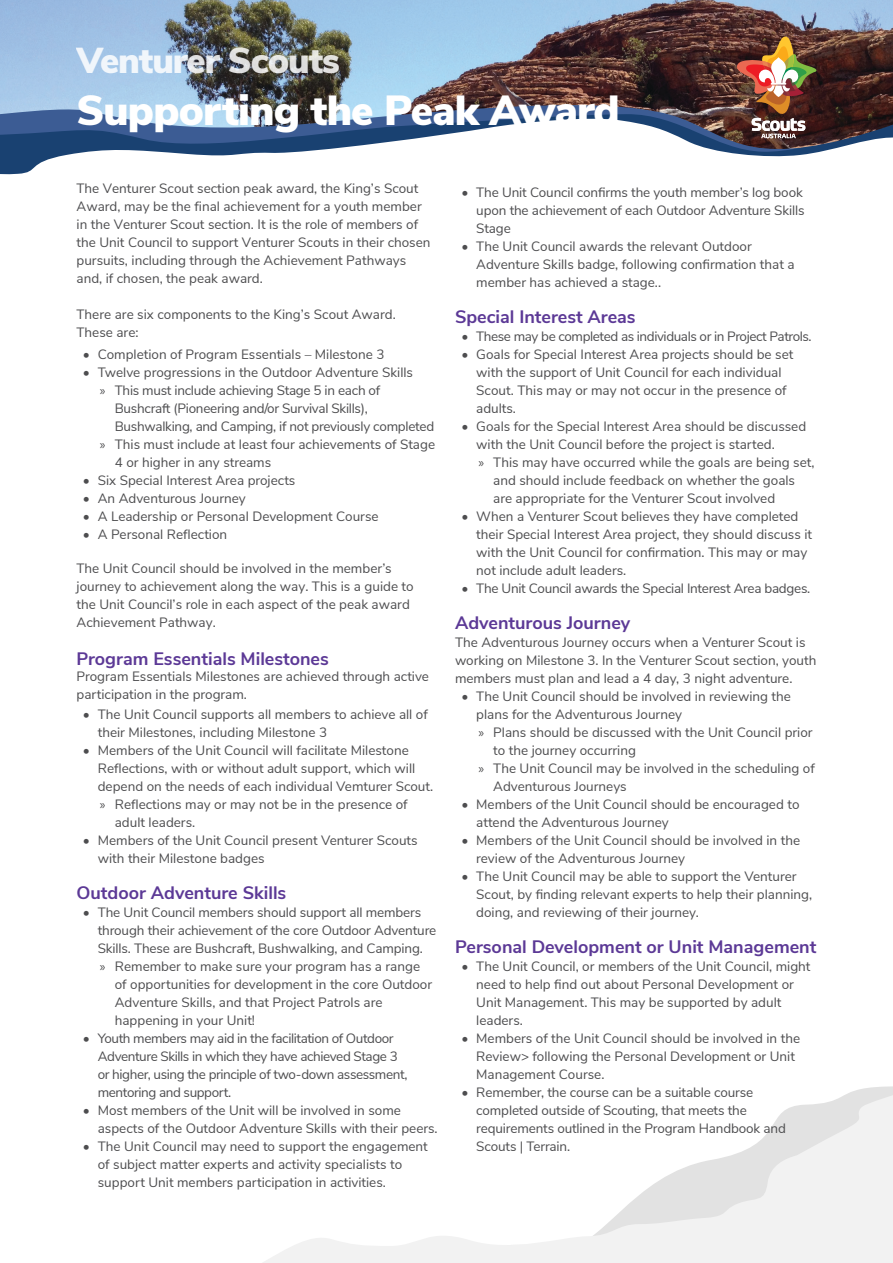
<style>
.page{position:relative;width:893px;height:1263px;background:#fff}
.page>*{position:absolute;margin:0;border:0;box-sizing:border-box;transform-origin:0 0}
.Factsheet_Title{font:900 42px "Nunito Sans";letter-spacing:-.02em;color:#fff}
.t1{font:900 36px "Nunito Sans";letter-spacing:-.03em;color:#fff}
.Subheading{font:700 18px "Nunito Sans";color:#5c3996}
.Body{font:700 18px "Nunito Sans";color:#5c3996}
.Body-2{font:13.5px/18px "Nunito Sans";color:#4d4d4f}
.Body-3{font:13.5px/18px "Nunito Sans";letter-spacing:-.03em;color:#4d4d4f}
.Body-4{font:13.5px/18px "Nunito Sans";letter-spacing:-.02em;color:#4d4d4f}
.s1{font-family:"Myriad Pro"}
</style>
<div class="page">
<svg style="left:0;top:150px;width:828px;height:25px"></svg>
<svg style="left:263px;top:1086px;width:630px;height:177px"></svg>
<img style="left:0;top:138px;width:884px;height:12px">
<img style="left:0;top:0;width:893px;height:138px">
<h2 class="t1" style="left:77px;top:34px;width:265px">Venturer Scouts</h2>
<p class="Factsheet_Title" style="left:77px;top:80px;width:545px">Supporting the Peak Award</p>
<p class="Body-2" style="left:77px;top:178px;width:355px">The Venturer Scout section peak award, the King’s Scout Award, may be the final achievement for a youth member in the Venturer Scout section. It is the role of members of the Unit Council to support Venturer Scouts in their chosen pursuits, including through the Achievement Pathways and, if chosen, the peak award.</p>
<p class="Body-2" style="left:77px;top:304px;width:321px">There are six components to the King’s Scout Award.<br>These are:</p>
<p class="Body-2" style="left:83px;top:344px;width:303px">• Completion of Program Essentials – Milestone 3</p>
<p class="Body-2" style="left:83px;top:362px;width:332px">• Twelve progressions in the Outdoor Adventure Skills</p>
<p class="Body-4" style="left:115px;top:380px;width:321px;text-indent:-15px"><span class="s1">»</span> This must include achieving Stage 5 in each of<br>Bushcraft (Pioneering and/or Survival Skills),<br>Bushwalking, and Camping, if not previously completed</p>
<p class="Body-2" style="left:115px;top:434px;width:322px;text-indent:-15px"><span class="s1">»</span> This must include at least four achievements of Stage<br>4 or higher in any streams</p>
<p class="Body-2" style="left:83px;top:470px;width:214px">• Six Special Interest Area projects</p>
<p class="Body-2" style="left:83px;top:488px;width:164px">• An Adventurous Journey</p>
<p class="Body-2" style="left:83px;top:506px;width:297px">• A Leadership or Personal Development Course</p>
<p class="Body-2" style="left:83px;top:524px;width:146px">• A Personal Reflection</p>
<p class="Body-2" style="left:77px;top:558px;width:339px">The Unit Council should be involved in the member’s journey to achievement along the way. This is a guide to the Unit Council’s role in each aspect of the peak award Achievement Pathway.</p>
<p class="Body" style="left:77px;top:645px;width:254px">Program Essentials Milestones</p>
<p class="Body-2" style="left:77px;top:666px;width:354px">Program Essentials Milestones are achieved through active participation in the program.</p>
<p class="Body-2" style="left:98px;top:704px;width:331px;text-indent:-15px">• The Unit Council supports all members to achieve all of their Milestones, including Milestone 3</p>
<p class="Body-2" style="left:98px;top:740px;width:337px;text-indent:-15px">• Members of the Unit Council will facilitate Milestone<br>Reflections, with or without adult support, which will depend on the needs of each individual Vemturer Scout.</p>
<p class="Body-2" style="left:115px;top:794px;width:294px;text-indent:-15px"><span class="s1">»</span> Reflections may or may not be in the presence of adult leaders.</p>
<p class="Body-2" style="left:98px;top:830px;width:321px;text-indent:-15px">• Members of the Unit Council present Venturer Scouts with their Milestone badges</p>
<p class="Subheading" style="left:77px;top:879px;width:211px">Outdoor Adventure Skills</p>
<p class="Body-2" style="left:98px;top:902px;width:340px;text-indent:-15px">• The Unit Council members should support all members through their achievement of the core Outdoor Adventure<br>Skills. These are Bushcraft, Bushwalking, and Camping.</p>
<p class="Body-2" style="left:115px;top:956px;width:319px;text-indent:-15px"><span class="s1">»</span> Remember to make sure your program has a range of opportunities for development in the core Outdoor Adventure Skills, and that Project Patrols are happening in your Unit!</p>
<p class="Body-3" style="left:98px;top:1028px;width:311px;text-indent:-15px">• Youth members may aid in the facilitation of Outdoor Adventure Skills in which they have achieved Stage 3 or higher, using the principle of two-down assessment, mentoring and support.</p>
<p class="Body-2" style="left:98px;top:1100px;width:341px;text-indent:-15px">• Most members of the Unit will be involved in some aspects of the Outdoor Adventure Skills with their peers.</p>
<p class="Body-2" style="left:98px;top:1136px;width:332px;text-indent:-15px">• The Unit Council may need to support the engagement of subject matter experts and activity specialists to support Unit members participation in activities.</p>
<p class="Body-2" style="left:476px;top:182px;width:330px;text-indent:-15px">• The Unit Council confirms the youth member’s log book upon the achievement of each Outdoor Adventure Skills<br>Stage</p>
<p class="Body-2" style="left:476px;top:236px;width:320px;text-indent:-15px">• The Unit Council awards the relevant Outdoor<br>Adventure Skills badge, following confirmation that a member has achieved a stage..</p>
<p class="Subheading" style="left:455px;top:303px;width:182px">Special Interest Areas</p>
<p class="Body-3" style="left:461px;top:326px;width:352px">• These may be completed as individuals or in Project Patrols.</p>
<p class="Body-2" style="left:476px;top:344px;width:319px;text-indent:-15px">• Goals for Special Interest Area projects should be set with the support of Unit Council for each individual Scout. This may or may not occur in the presence of adults.</p>
<p class="Body-2" style="left:476px;top:416px;width:331px;text-indent:-15px">• Goals for the Special Interest Area should be discussed with the Unit Council before the project is started.</p>
<p class="Body-2" style="left:493px;top:452px;width:323px;text-indent:-15px"><span class="s1">»</span> This may have occurred while the goals are being set, and should include feedback on whether the goals are appropriate for the Venturer Scout involved</p>
<p class="Body-2" style="left:476px;top:506px;width:337px;text-indent:-15px">• When a Venturer Scout believes they have completed their Special Interest Area project, they should discuss it with the Unit Council for confirmation. This may or may not include adult leaders.</p>
<p class="Body-4" style="left:461px;top:578px;width:350px">• The Unit Council awards the Special Interest Area badges.</p>
<p class="Subheading" style="left:455px;top:609px;width:177px">Adventurous Journey</p>
<p class="Body-2" style="left:455px;top:632px;width:363px">The Adventurous Journey occurs when a Venturer Scout is working on Milestone 3. In the Venturer Scout section, youth members must plan and lead a 4 day, 3 night adventure.</p>
<p class="Body-2" style="left:476px;top:686px;width:316px;text-indent:-15px">• The Unit Council should be involved in reviewing the plans for the Adventurous Journey</p>
<p class="Body-2" style="left:493px;top:722px;width:321px;text-indent:-15px"><span class="s1">»</span> Plans should be discussed with the Unit Council prior to the journey occurring</p>
<p class="Body-2" style="left:493px;top:758px;width:323px;text-indent:-15px"><span class="s1">»</span> The Unit Council may be involved in the scheduling of<br>Adventurous Journeys</p>
<p class="Body-2" style="left:476px;top:794px;width:325px;text-indent:-15px">• Members of the Unit Council should be encouraged to attend the Adventurous Journey</p>
<p class="Body-2" style="left:476px;top:830px;width:325px;text-indent:-15px">• Members of the Unit Council should be involved in the review of the Adventurous Journey</p>
<p class="Body-2" style="left:476px;top:866px;width:337px;text-indent:-15px">• The Unit Council may be able to support the Venturer<br>Scout, by finding relevant experts to help their planning, doing, and reviewing of their journey.</p>
<p class="Subheading" style="left:455px;top:933px;width:363px">Personal Development or Unit Management</p>
<p class="Body-2" style="left:476px;top:956px;width:336px;text-indent:-15px">• The Unit Council, or members of the Unit Council, might need to help find out about Personal Development or Unit Management. This may be supported by adult leaders.</p>
<p class="Body-2" style="left:476px;top:1028px;width:325px;text-indent:-15px">• Members of the Unit Council should be involved in the<br>Review&gt; following the Personal Development or Unit<br>Management Course.</p>
<p class="Body-2" style="left:476px;top:1082px;width:311px;text-indent:-15px">• Remember, the course can be a suitable course completed outside of Scouting, that meets the requirements outlined in the Program Handbook and Scouts | Terrain.</p>
</div>
